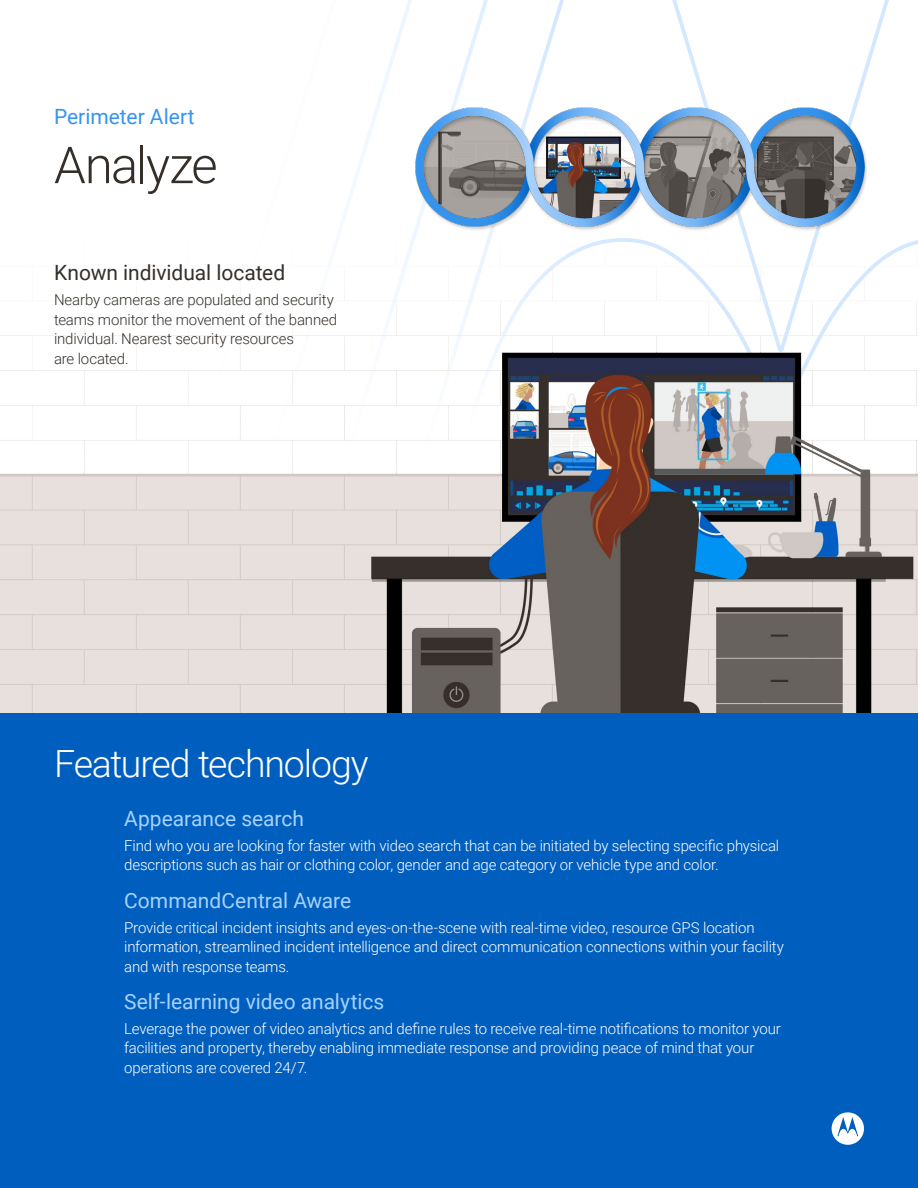
<style>
.page{position:relative;width:918px;height:1188px;background:#fff}
.page>*{position:absolute;margin:0;border:0;box-sizing:border-box;transform-origin:0 0}
.t1{font:300 51px "Roboto";letter-spacing:-.035em;color:#352f2a}
.t2{font:300 37.5px "Roboto";letter-spacing:-.03em;color:#fff}
.t3{font:21px "Roboto";letter-spacing:-.005em;color:#a6d1ff}
.t4{font:21px "Roboto";letter-spacing:-.005em;color:#352f2a}
.t5{font:21px "Roboto";color:#3694ed}
.t6{font:300 15px/19.5px "Roboto";letter-spacing:-.01em;color:#fff}
.t7{font:300 15px/19.5px "Roboto";letter-spacing:-.01em;color:#352f2a}
</style>
<div class="page">
<div style="left:0;top:713px;width:918px;height:475px;background:#005fbe"></div>
<svg style="left:672px;top:0;width:217px;height:238px"></svg>
<svg style="left:492px;top:0;width:72px;height:234px"></svg>
<svg style="left:416px;top:0;width:76px;height:238px"></svg>
<svg style="left:349px;top:0;width:67px;height:238px"></svg>
<img style="left:0;top:238px;width:918px;height:475px">
<div style="left:832px;top:1112px;width:32px;height:33px;background:#fff;border-radius:50%"></div>
<svg style="left:837px;top:1117px;width:21px;height:19px"></svg>
<div style="left:415px;top:107px;width:453px;height:125px;background:#000;opacity:.2"></div>
<img style="left:416px;top:108px;width:448px;height:119px">
<h3 class="t5" style="left:54px;top:102px;width:142px">Perimeter Alert</h3>
<h1 class="t1" style="left:54px;top:129px;width:165px">Analyze</h1>
<h3 class="t4" style="left:54px;top:258px;width:233px">Known individual located</h3>
<p class="t7" style="left:54px;top:290px;width:285px">Nearby cameras are populated and security teams monitor the movement of the banned individual. Nearest security resources<br>are located.</p>
<h2 class="t2" style="left:54px;top:738px;width:316px">Featured technology</h2>
<h3 class="t3" style="left:124px;top:804px;width:181px">Appearance search</h3>
<p class="t6" style="left:124px;top:835px;width:657px">Find who you are looking for faster with video search that can be initiated by selecting specific physical descriptions such as hair or clothing color, gender and age category or vehicle type and color.</p>
<h3 class="t3" style="left:124px;top:885px;width:229px">CommandCentral Aware</h3>
<p class="t6" style="left:124px;top:917px;width:661px">Provide critical incident insights and eyes-on-the-scene with real-time video, resource GPS location information, streamlined incident intelligence and direct communication connections within your facility and with response teams.</p>
<h3 class="t3" style="left:124px;top:987px;width:262px">Self-learning video analytics</h3>
<p class="t6" style="left:124px;top:1018px;width:658px">Leverage the power of video analytics and define rules to receive real-time notifications to monitor your facilities and property, thereby enabling immediate response and providing peace of mind that your operations are covered 24/7.</p>
</div>
